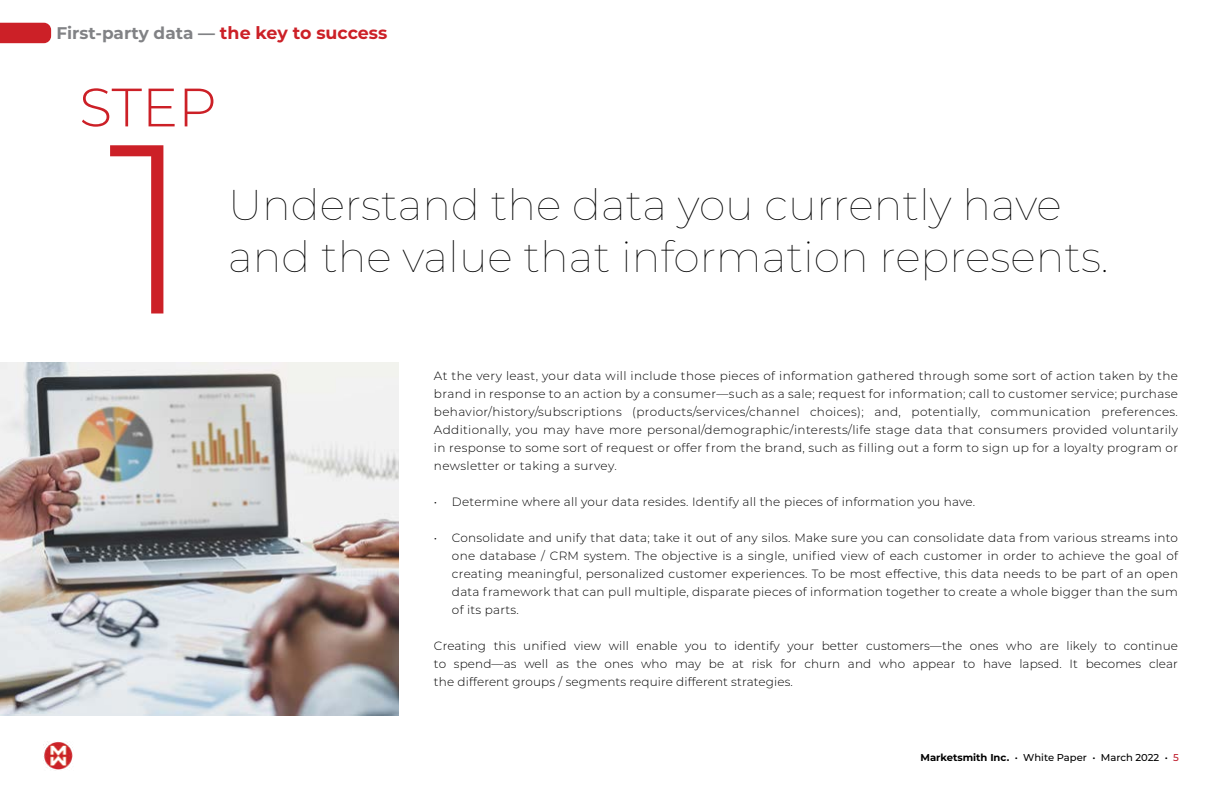
<style>
.page{position:relative;width:1224px;height:792px;background:#fff}
.page>*{position:absolute;margin:0;border:0;box-sizing:border-box;transform-origin:0 0}
.t1{font:300 240.3px "Montserrat";color:#cc2027}
.t2{font:300 54px "Montserrat";color:#cc2027}
.t3{font:100 43px/51.6px "Montserrat";color:#000101}
.t4{font:700 16.9px "Montserrat";color:#818285}
.t5{font:300 12px/18px "Montserrat";letter-spacing:.02em;color:#000101;text-align:justify}
.t6{font:500 10px "Montserrat";color:#000}
.s1{font-size:17.4px;color:#cc2027}
.s2{font-weight:700}
.s3{color:#bf1f2e}
</style>
<div class="page">
<svg style="left:0;top:23px;width:51px;height:20px"></svg>
<img style="left:43px;top:741px;width:30px;height:29px">
<img style="left:0;top:363px;width:399px;height:353px">
<h3 class="t4" style="left:57px;top:21px;width:332px">First-party data — <span class="s1">the key to success</span></h3>
<h2 class="t2" style="left:79px;top:71px;width:139px">STEP</h2>
<h1 class="t1" style="left:108px;top:65px;width:86px">1</h1>
<h3 class="t3" style="left:228px;top:178px;width:882px">Understand the data you currently have and the value that information represents.</h3>
<p class="t5" style="left:434px;top:367px;width:746px">At the very least, your data will include those pieces of information gathered through some sort of action taken by the brand in response to an action by a consumer—such as a sale; request for information; call to customer service; purchase behavior/history/subscriptions (products/services/channel choices); and, potentially, communication preferences.<br>Additionally, you may have more personal/demographic/interests/life stage data that consumers provided voluntarily in response to some sort of request or offer from the brand, such as filling out a form to sign up for a loyalty program or newsletter or taking a survey.</p>
<p class="t5" style="left:434px;top:493px;width:543px">• Determine where all your data resides. Identify all the pieces of information you have.</p>
<p class="t5" style="left:452px;top:529px;width:728px;text-indent:-18px">• Consolidate and unify that data; take it out of any silos. Make sure you can consolidate data from various streams into one database / CRM system. The objective is a single, unified view of each customer in order to achieve the goal of creating meaningful, personalized customer experiences. To be most effective, this data needs to be part of an open data framework that can pull multiple, disparate pieces of information together to create a whole bigger than the sum of its parts.</p>
<p class="t5" style="left:434px;top:637px;width:746px">Creating this unified view will enable you to identify your better customers—the ones who are likely to continue to spend—as well as the ones who may be at risk for churn and who appear to have lapsed. It becomes clear the different groups / segments require different strategies.</p>
<p class="t6" style="left:920px;top:750px;width:260px"><span class="s2">Marketsmith Inc.</span> • White Paper • March 2022 • <span class="s3">5</span></p>
</div>
